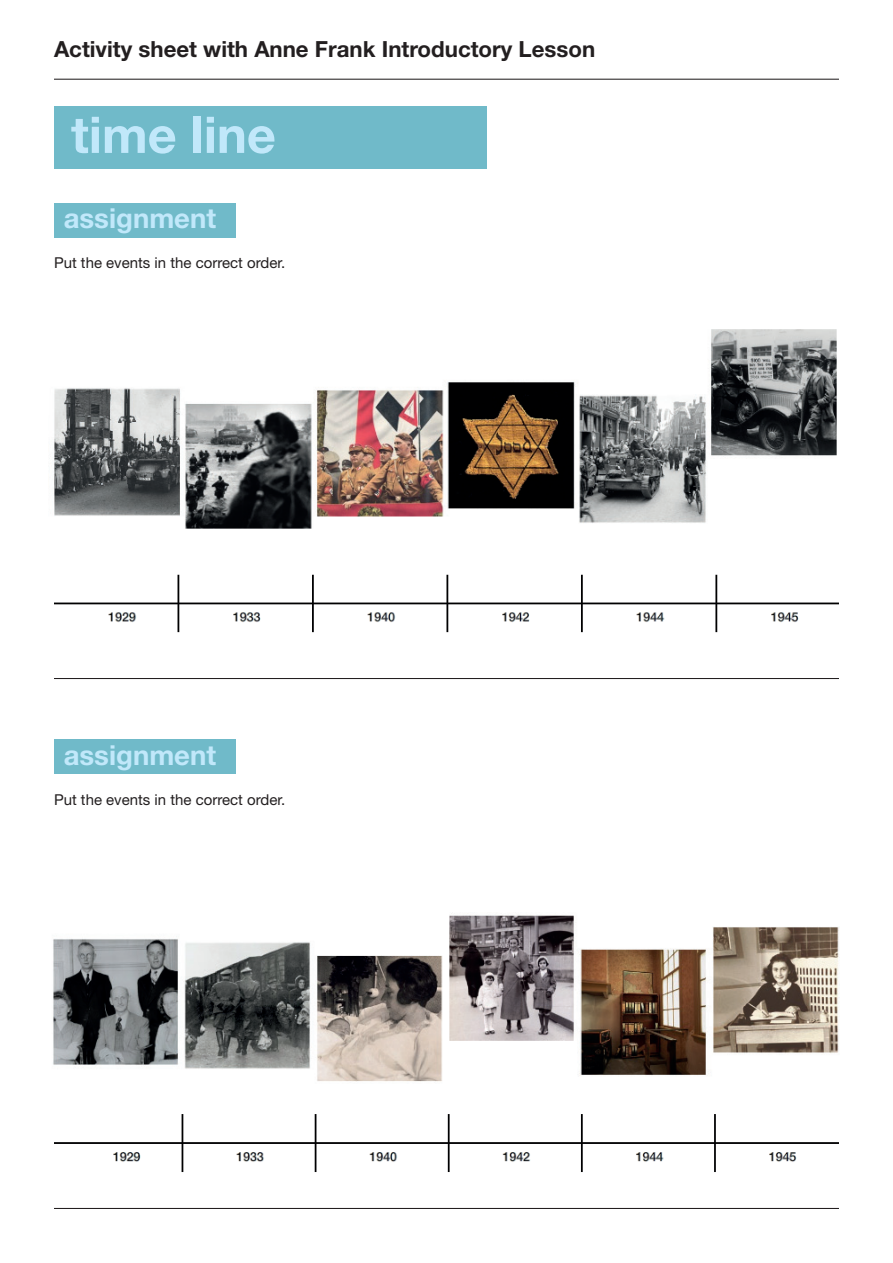
<style>
.page{position:relative;width:893px;height:1263px;background:#fff}
.page>*{position:absolute;margin:0;border:0;box-sizing:border-box;transform-origin:0 0}
.t1{font:700 50.55px "Helvetica Neue";color:#c1e8fa}
.t2{font:700 27.6px "Helvetica Neue";color:#c1e8fa}
.t3{font:700 22.2px "Helvetica Neue";color:#231f20}
.t4{font:15px "Helvetica Neue";color:#231f20}
</style>
<div class="page">
<hr style="left:54px;top:79px;width:785px;height:1px;background:#231f20">
<hr style="left:54px;top:678px;width:785px;height:1px;background:#231f20">
<hr style="left:54px;top:1208px;width:785px;height:1px;background:#231f20">
<div style="left:54px;top:203px;width:181px;height:34px;background:#70bac9"></div>
<div style="left:54px;top:740px;width:181px;height:34px;background:#70bac9"></div>
<img style="left:53px;top:913px;width:787px;height:169px">
<img style="left:54px;top:1114px;width:785px;height:58px">
<img style="left:54px;top:329px;width:783px;height:200px">
<img style="left:54px;top:574px;width:785px;height:59px">
<div style="left:54px;top:106px;width:433px;height:63px;background:#70bac9"></div>
<h3 class="t3" style="left:54px;top:35px;width:543px">Activity sheet with Anne Frank Introductory Lesson</h3>
<h1 class="t1" style="left:71px;top:104px;width:206px">time line</h1>
<h2 class="t2" style="left:64px;top:201px;width:154px">assignment</h2>
<p class="t4" style="left:54px;top:254px;width:233px">Put the events in the correct order.</p>
<h2 class="t2" style="left:64px;top:738px;width:154px">assignment</h2>
<p class="t4" style="left:54px;top:790px;width:233px">Put the events in the correct order.</p>
</div>
